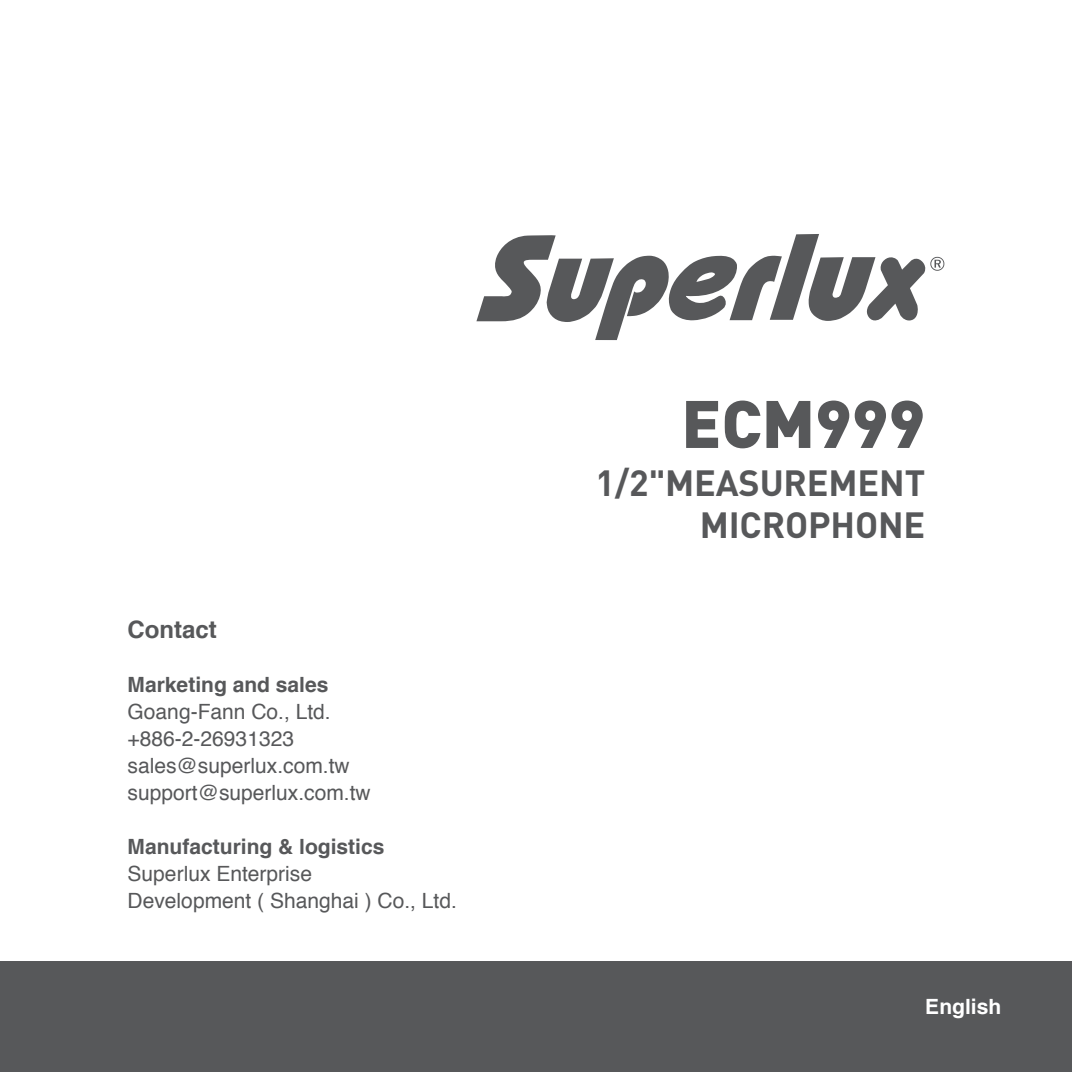
<style>
.page{position:relative;width:1072px;height:1072px;background:#fff}
.page>*{position:absolute;margin:0;border:0;box-sizing:border-box;transform-origin:0 0}
.t1{font:900 66px "DIN";color:#57585a}
.t2{font:700 36px "DIN Pro";letter-spacing:-.005em;color:#57585a}
.t3{font:700 24px "Helvetica";color:#57585a}
.t4{font:21px "Helvetica";color:#57585a}
.t5{font:700 21px "Helvetica";color:#57585a}
.t6{font:700 21px "Helvetica";color:#fff}
</style>
<div class="page">
<svg style="left:476px;top:234px;width:468px;height:106px"></svg>
<div style="left:0;top:961px;width:1071px;height:110px;background:#57585a"></div>
<p class="t3" style="left:128px;top:615px;width:91px">Contact</p>
<p class="t5" style="left:128px;top:672px;width:202px">Marketing and sales</p>
<p class="t4" style="left:128px;top:695px;width:205px">Goang-Fann Co., Ltd.</p>
<p class="t4" style="left:128px;top:722px;width:168px">+886-2-26931323</p>
<p class="t4" style="left:128px;top:749px;width:224px">sales@superlux.com.tw</p>
<p class="t4" style="left:128px;top:776px;width:245px">support@superlux.com.tw</p>
<p class="t5" style="left:128px;top:834px;width:258px">Manufacturing &amp; logistics</p>
<p class="t4" style="left:128px;top:857px;width:186px">Superlux Enterprise</p>
<p class="t4" style="left:128px;top:884px;width:331px">Development ( Shanghai ) Co., Ltd.</p>
<p class="t1" style="left:681px;top:380px;width:245px">ECM999</p>
<p class="t2" style="left:595px;top:458px;width:331px">1/2"MEASUREMENT</p>
<p class="t2" style="left:699px;top:500px;width:227px">MICROPHONE</p>
<p class="t6" style="left:925px;top:993px;width:77px">English</p>
</div>
